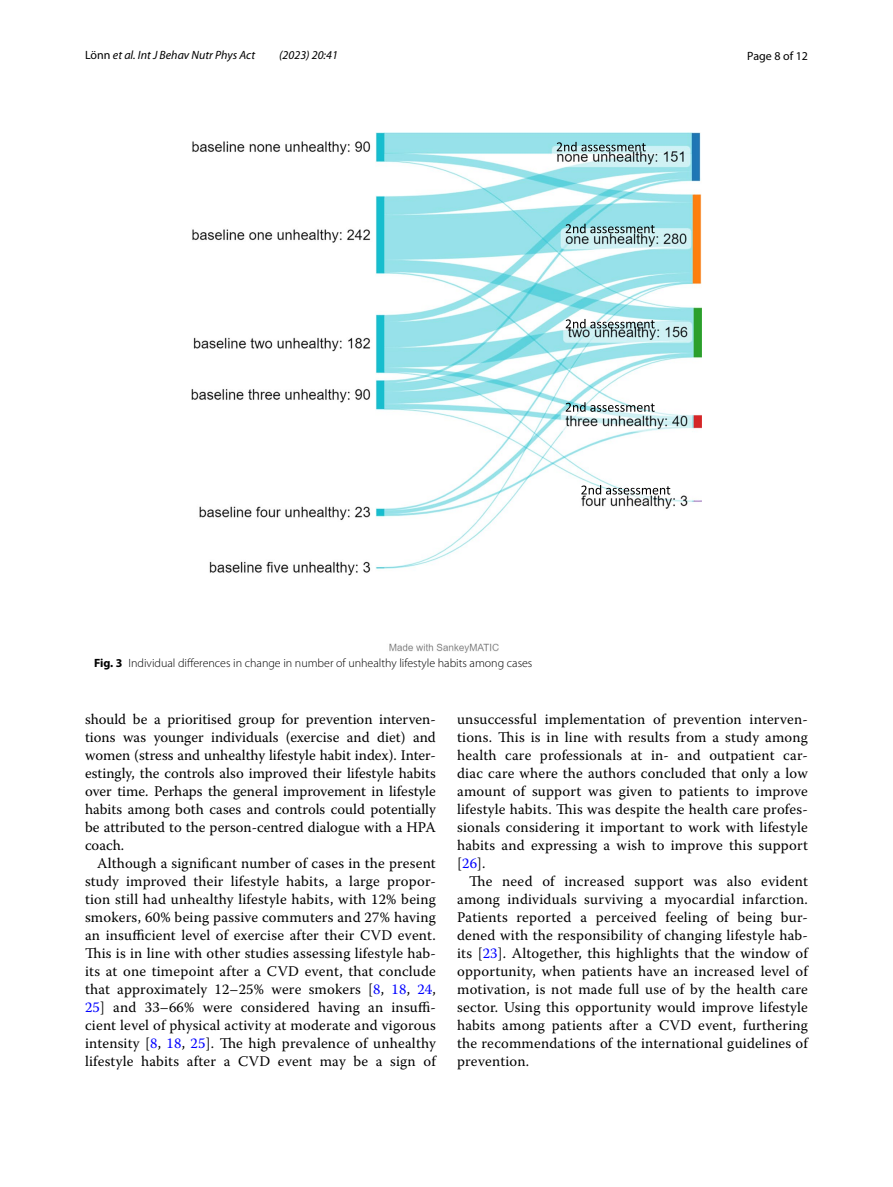
<style>
.page{position:relative;width:893px;height:1187px;background:#fff}
.page>*{position:absolute;margin:0;border:0;box-sizing:border-box;transform-origin:0 0}
.t1{font:14.7px/18px "Warnock Pro";letter-spacing:.015em;color:#000;text-align:justify}
.t2{font:300 12px "Myriad Pro";color:#000}
.t3{font:italic 12px "Myriad Pro";color:#000}
.t4{font:12px "Myriad Pro";color:#000}
.s1{font-style:normal}
.s2{font-weight:700}
.s3{color:#00f}
</style>
<div class="page">
<img style="left:191px;top:133px;width:511px;height:519px">
<svg style="left:557px;top:142px;width:89px;height:9px"></svg>
<svg style="left:566px;top:224px;width:89px;height:9px"></svg>
<svg style="left:566px;top:319px;width:89px;height:9px"></svg>
<svg style="left:566px;top:402px;width:89px;height:10px"></svg>
<svg style="left:581px;top:485px;width:89px;height:9px"></svg>
<p class="t3" style="left:85px;top:48px;width:172px"><span class="s1">Lönn</span> et al. Int J Behav Nutr Phys Act</p>
<p class="t3" style="left:279px;top:48px;width:60px">(2023) 20:41</p>
<p class="t4" style="left:747px;top:48px;width:62px">Page 8 of 12</p>
<p class="t2" style="left:94px;top:656px;width:440px"><span class="s2">Fig. 3</span> Individual differences in change in number of unhealthy lifestyle habits among cases</p>
<p class="t1" style="left:85px;top:710px;width:352px">should be a prioritised group for prevention interven&shy;tions was younger individuals (exercise and diet) and women (stress and unhealthy lifestyle habit index). Inter&shy;estingly, the controls also improved their lifestyle habits over time. Perhaps the general improvement in lifestyle habits among both cases and controls could potentially be attributed to the person-centred dialogue with a HPA coach.</p>
<p class="t1" style="left:85px;top:854px;width:352px;text-indent:12px">Although a significant number of cases in the present study improved their lifestyle habits, a large propor&shy;tion still had unhealthy lifestyle habits, with 12% being smokers, 60% being passive commuters and 27% having an insufficient level of exercise after their CVD event.<br>This is in line with other studies assessing lifestyle hab&shy;its at one timepoint after a CVD event, that conclude that approximately 12–25% were smokers [<span class="s3">8</span>, <span class="s3">18</span>, <span class="s3">24</span>, <span class="s3">25</span>] and 33–66% were considered having an insuffi&shy;cient level of physical activity at moderate and vigorous intensity [<span class="s3">8</span>, <span class="s3">18</span>, <span class="s3">25</span>]. The high prevalence of unhealthy lifestyle habits after a CVD event may be a sign of</p>
<p class="t1" style="left:457px;top:710px;width:352px">unsuccessful implementation of prevention interven&shy;tions. This is in line with results from a study among health care professionals at in- and outpatient car&shy;diac care where the authors concluded that only a low amount of support was given to patients to improve lifestyle habits. This was despite the health care profes&shy;sionals considering it important to work with lifestyle habits and expressing a wish to improve this support [<span class="s3">26</span>].</p>
<p class="t1" style="left:457px;top:872px;width:352px;text-indent:12px">The need of increased support was also evident among individuals surviving a myocardial infarction.<br>Patients reported a perceived feeling of being bur&shy;dened with the responsibility of changing lifestyle hab&shy;its [<span class="s3">23</span>]. Altogether, this highlights that the window of opportunity, when patients have an increased level of motivation, is not made full use of by the health care sector. Using this opportunity would improve lifestyle habits among patients after a CVD event, furthering the recommendations of the international guidelines of prevention.</p>
</div>
